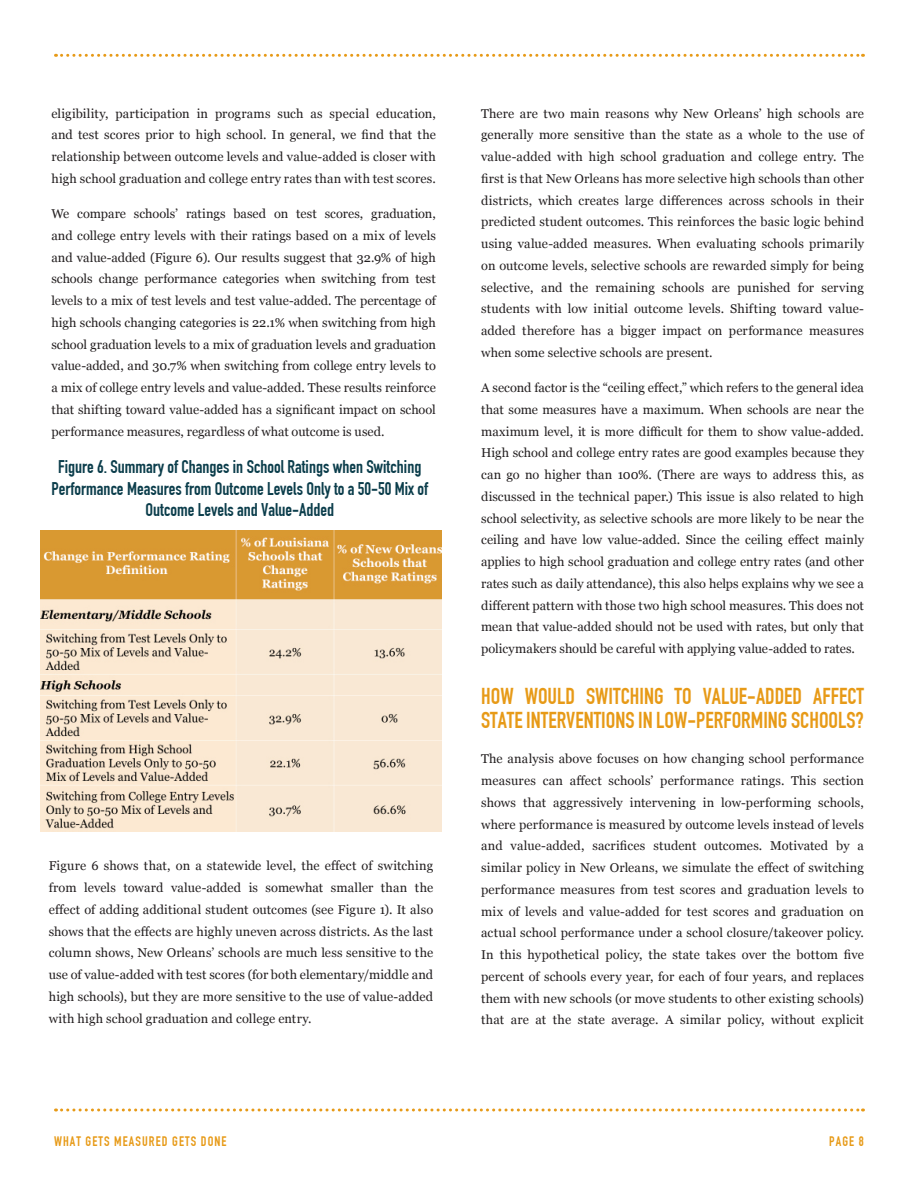
<style>
.page{position:relative;width:918px;height:1188px;background:#fff}
.page>*{position:absolute;margin:0;border:0;box-sizing:border-box;transform-origin:0 0}
.Body{font:22.5px/24px "DIN Engschrift";color:#e79a17}
.Figure_Table_Heading{font:18px/21.6px "DIN Engschrift";color:#0b3d4b;text-align:center}
.t1{font:13.5px "DIN Engschrift";letter-spacing:.08em;color:#e79a17}
.Body-2{font:12.75px/21.8px "Georgia";letter-spacing:.005em;color:#231f20;text-align:justify}
</style>
<div class="page">
<svg style="left:56px;top:54px;width:807px;height:3px"></svg>
<svg style="left:56px;top:1108px;width:807px;height:4px"></svg>
<img style="left:40px;top:530px;width:402px;height:301px">
<p class="Body-2" style="left:51px;top:102px;width:386px">eligibility, participation in programs such as special education, and test scores prior to high school. In general, we find that the relationship between outcome levels and value-added is closer with high school graduation and college entry rates than with test scores.</p>
<p class="Body-2" style="left:51px;top:202px;width:386px">We compare schools’ ratings based on test scores, graduation, and college entry levels with their ratings based on a mix of levels and value-added (Figure 6). Our results suggest that 32.9% of high schools change performance categories when switching from test levels to a mix of test levels and test value-added. The percentage of high schools changing categories is 22.1% when switching from high school graduation levels to a mix of graduation levels and graduation value-added, and 30.7% when switching from college entry levels to a mix of college entry levels and value-added. These results reinforce that shifting toward value-added has a significant impact on school performance measures, regardless of what outcome is used.</p>
<p class="Figure_Table_Heading" style="left:51px;top:456px;width:378px">Figure 6. Summary of Changes in School Ratings when Switching<br>Performance Measures from Outcome Levels Only to a 50-50 Mix of<br>Outcome Levels and Value-Added</p>
<p class="Body-2" style="left:49px;top:855px;width:386px">Figure 6 shows that, on a statewide level, the effect of switching from levels toward value-added is somewhat smaller than the effect of adding additional student outcomes (see Figure 1). It also shows that the effects are highly uneven across districts. As the last column shows, New Orleans’ schools are much less sensitive to the use of value-added with test scores (for both elementary/middle and high schools), but they are more sensitive to the use of value-added with high school graduation and college entry.</p>
<p class="Body-2" style="left:481px;top:102px;width:384px">There are two main reasons why New Orleans’ high schools are generally more sensitive than the state as a whole to the use of value-added with high school graduation and college entry. The first is that New Orleans has more selective high schools than other districts, which creates large differences across schools in their predicted student outcomes. This reinforces the basic logic behind using value-added measures. When evaluating schools primarily on outcome levels, selective schools are rewarded simply for being selective, and the remaining schools are punished for serving students with low initial outcome levels. Shifting toward value&shy;added therefore has a bigger impact on performance measures when some selective schools are present.</p>
<p class="Body-2" style="left:481px;top:376px;width:384px">A second factor is the “ceiling effect,” which refers to the general idea that some measures have a maximum. When schools are near the maximum level, it is more difficult for them to show value-added.<br>High school and college entry rates are good examples because they can go no higher than 100%. (There are ways to address this, as discussed in the technical paper.) This issue is also related to high school selectivity, as selective schools are more likely to be near the ceiling and have low value-added. Since the ceiling effect mainly applies to high school graduation and college entry rates (and other rates such as daily attendance), this also helps explains why we see a different pattern with those two high school measures. This does not mean that value-added should not be used with rates, but only that policymakers should be careful with applying value-added to rates.</p>
<p class="Body" style="left:481px;top:684px;width:384px">HOW WOULD SWITCHING TO VALUE-ADDED AFFECT<br>STATE INTERVENTIONS IN LOW-PERFORMING SCHOOLS?</p>
<p class="Body-2" style="left:481px;top:748px;width:384px">The analysis above focuses on how changing school performance measures can affect schools’ performance ratings. This section shows that aggressively intervening in low-performing schools, where performance is measured by outcome levels instead of levels and value-added, sacrifices student outcomes. Motivated by a similar policy in New Orleans, we simulate the effect of switching performance measures from test scores and graduation levels to mix of levels and value-added for test scores and graduation on actual school performance under a school closure/takeover policy.<br>In this hypothetical policy, the state takes over the bottom five percent of schools every year, for each of four years, and replaces them with new schools (or move students to other existing schools) that are at the state average. A similar policy, without explicit</p>
<p class="t1" style="left:54px;top:1133px;width:174px">WHAT GETS MEASURED GETS DONE</p>
<p class="t1" style="left:829px;top:1133px;width:36px">PAGE 8</p>
</div>
